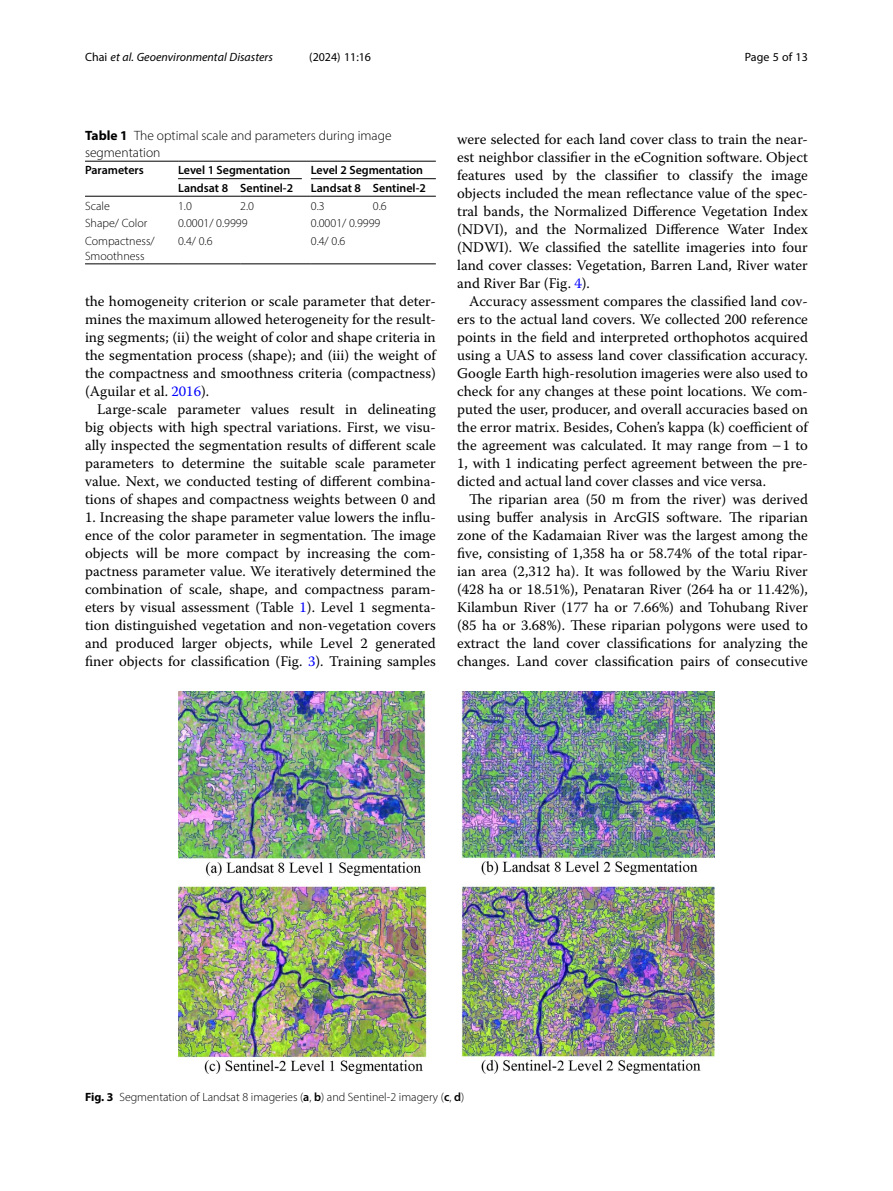
<style>
.page{position:relative;width:893px;height:1191px;background:#fff}
.page>*{position:absolute;margin:0;border:0;box-sizing:border-box;transform-origin:0 0}
.Body_Text_Indent{font:14.7px/18px "Warnock Pro";color:#000;text-align:justify}
.Body_Text{font:14.7px/18px "Warnock Pro";color:#000;text-align:justify}
.Table_Caption{font:300 13.5px/16.5px "Myriad Pro";color:#000}
.Table_Body{font:300 12px/15px "Myriad Pro";color:#000}
.Figure_Caption{font:300 12px "Myriad Pro";color:#000}
.Table_Head{font:600 12px "Myriad Pro";color:#000}
.t1{font:italic 12px "Myriad Pro";color:#000}
.t2{font:12px "Myriad Pro";color:#000}
.Table_Head_Bridge_Ru{font:600 12px "Myriad Pro";color:#000}
.s1{font-style:normal}
.s2{font-weight:700}
.s3{color:#00f}
.s4{font-weight:600}
</style>
<div class="page">
<hr style="left:85px;top:196px;width:93px;height:1px;background:#000">
<hr style="left:178px;top:196px;width:62px;height:1px;background:#000">
<hr style="left:240px;top:196px;width:71px;height:1px;background:#000">
<hr style="left:311px;top:196px;width:62px;height:1px;background:#000">
<hr style="left:373px;top:196px;width:63px;height:1px;background:#000">
<hr style="left:85px;top:264px;width:93px;height:1px;background:#000">
<hr style="left:178px;top:264px;width:62px;height:1px;background:#000">
<hr style="left:240px;top:264px;width:71px;height:1px;background:#000">
<hr style="left:311px;top:264px;width:62px;height:1px;background:#000">
<hr style="left:373px;top:264px;width:63px;height:1px;background:#000">
<hr style="left:85px;top:161px;width:93px;height:1px;background:#000">
<hr style="left:311px;top:161px;width:62px;height:1px;background:#000">
<hr style="left:373px;top:161px;width:63px;height:1px;background:#000">
<hr style="left:311px;top:178px;width:62px;height:1px;background:#000">
<hr style="left:373px;top:178px;width:63px;height:1px;background:#000">
<hr style="left:178px;top:161px;width:62px;height:1px;background:#000">
<hr style="left:240px;top:161px;width:71px;height:1px;background:#000">
<hr style="left:178px;top:178px;width:124px;height:1px;background:#000">
<img style="left:179px;top:692px;width:535px;height:382px">
<p class="t1" style="left:85px;top:50px;width:189px"><span class="s1">Chai</span> et al. Geoenvironmental Disasters</p>
<p class="t2" style="left:309px;top:50px;width:63px">(2024) 11:16</p>
<p class="t2" style="left:745px;top:50px;width:65px">Page 5 of 13</p>
<p class="Table_Caption" style="left:85px;top:128px;width:308px"><span class="s2">Table 1</span> The optimal scale and parameters during image segmentation</p>
<p class="Table_Head" style="left:85px;top:163px;width:60px">Parameters</p>
<p class="Table_Head_Bridge_Ru" style="left:178px;top:163px;width:114px">Level 1 Segmentation</p>
<p class="Table_Head" style="left:311px;top:163px;width:114px">Level 2 Segmentation</p>
<p class="Table_Head" style="left:178px;top:180px;width:52px">Landsat 8</p>
<p class="Table_Head" style="left:240px;top:180px;width:54px">Sentinel-2</p>
<p class="Table_Head" style="left:311px;top:180px;width:52px">Landsat 8</p>
<p class="Table_Head" style="left:373px;top:180px;width:54px">Sentinel-2</p>
<p class="Table_Body" style="left:85px;top:198px;width:26px">Scale</p>
<p class="Table_Body" style="left:178px;top:198px;width:15px">1.0</p>
<p class="Table_Body" style="left:240px;top:198px;width:15px">2.0</p>
<p class="Table_Body" style="left:311px;top:198px;width:15px">0.3</p>
<p class="Table_Body" style="left:373px;top:198px;width:15px">0.6</p>
<p class="Table_Body" style="left:85px;top:215px;width:64px">Shape/ Color</p>
<p class="Table_Body" style="left:178px;top:215px;width:71px">0.0001/ 0.9999</p>
<p class="Table_Body" style="left:311px;top:215px;width:71px">0.0001/ 0.9999</p>
<p class="Table_Body" style="left:85px;top:233px;width:71px">Compactness/<br>Smoothness</p>
<p class="Table_Body" style="left:178px;top:233px;width:36px">0.4/ 0.6</p>
<p class="Table_Body" style="left:311px;top:233px;width:36px">0.4/ 0.6</p>
<p class="Body_Text" style="left:85px;top:292px;width:352px">the homogeneity criterion or scale parameter that deter&shy;mines the maximum allowed heterogeneity for the result&shy;ing segments; (ii) the weight of color and shape criteria in the segmentation process (shape); and (iii) the weight of the compactness and smoothness criteria (compactness) (Aguilar et al. <span class="s3">2016</span>).</p>
<p class="Body_Text_Indent" style="left:85px;top:400px;width:352px;text-indent:12px">Large-scale parameter values result in delineating big objects with high spectral variations. First, we visu&shy;ally inspected the segmentation results of different scale parameters to determine the suitable scale parameter value. Next, we conducted testing of different combina&shy;tions of shapes and compactness weights between 0 and</p>
<p class="Body_Text_Indent" style="left:85px;top:508px;width:352px">1. Increasing the shape parameter value lowers the influ&shy;ence of the color parameter in segmentation. The image objects will be more compact by increasing the com&shy;pactness parameter value. We iteratively determined the combination of scale, shape, and compactness param&shy;eters by visual assessment (Table <span class="s3">1</span>). Level 1 segmenta&shy;tion distinguished vegetation and non-vegetation covers and produced larger objects, while Level 2 generated finer objects for classification (Fig. <span class="s3">3</span>). Training samples</p>
<p class="Body_Text_Indent" style="left:457px;top:130px;width:352px">were selected for each land cover class to train the near&shy;est neighbor classifier in the eCognition software. Object features used by the classifier to classify the image objects included the mean reflectance value of the spec&shy;tral bands, the Normalized Difference Vegetation Index (NDVI), and the Normalized Difference Water Index (NDWI). We classified the satellite imageries into four land cover classes: Vegetation, Barren Land, River water and River Bar (Fig. <span class="s3">4</span>).</p>
<p class="Body_Text_Indent" style="left:457px;top:292px;width:352px;text-indent:12px">Accuracy assessment compares the classified land cov&shy;ers to the actual land covers. We collected 200 reference points in the field and interpreted orthophotos acquired using a UAS to assess land cover classification accuracy.<br>Google Earth high-resolution imageries were also used to check for any changes at these point locations. We com&shy;puted the user, producer, and overall accuracies based on the error matrix. Besides, Cohen’s kappa (k) coefficient of the agreement was calculated. It may range from −1 to 1, with 1 indicating perfect agreement between the pre&shy;dicted and actual land cover classes and vice versa.</p>
<p class="Body_Text_Indent" style="left:457px;top:490px;width:352px;text-indent:12px">The riparian area (50 m from the river) was derived using buffer analysis in ArcGIS software. The riparian zone of the Kadamaian River was the largest among the five, consisting of 1,358 ha or 58.74% of the total ripar&shy;ian area (2,312 ha). It was followed by the Wariu River (428 ha or 18.51%), Penataran River (264 ha or 11.42%), Kilambun River (177 ha or 7.66%) and Tohubang River (85 ha or 3.68%). These riparian polygons were used to extract the land cover classifications for analyzing the changes. Land cover classification pairs of consecutive</p>
<p class="Figure_Caption" style="left:85px;top:1089px;width:381px"><span class="s2">Fig. 3</span> Segmentation of Landsat 8 imageries (<span class="s4">a</span>, <span class="s4">b</span>) and Sentinel-2 imagery (<span class="s4">c</span>, <span class="s4">d</span>)</p>
</div>
